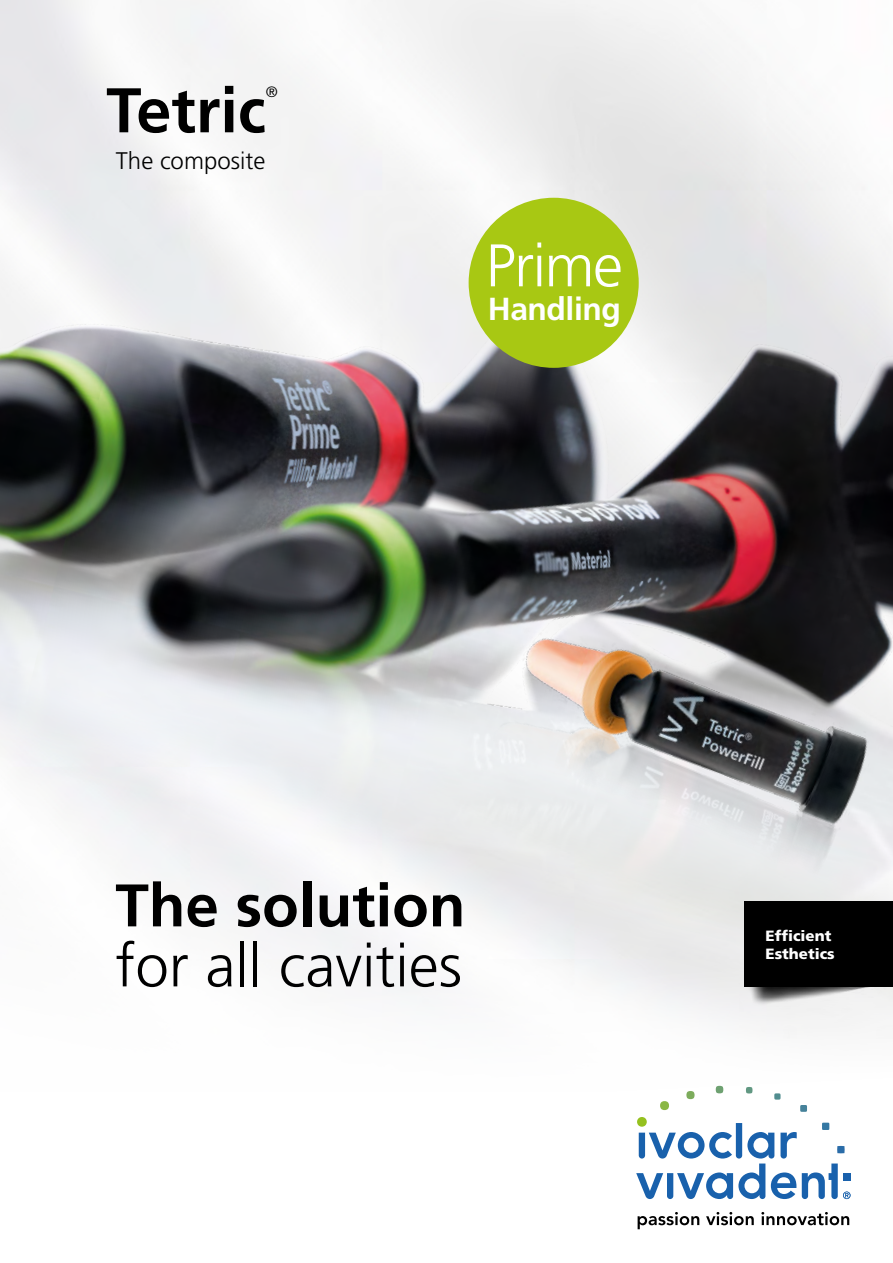
<style>
.page{position:relative;width:893px;height:1263px;background:#fff}
.page>*{position:absolute;margin:0;border:0;box-sizing:border-box;transform-origin:0 0}
.t1{font:700 63px "Frutiger";color:#000}
.t2{font:300 60px "Frutiger";color:#000}
.t3{font:700 60px "Frutiger";color:#000}
.t4{font:300 60px "Frutiger";letter-spacing:-.025em;color:#fff}
.t5{font:700 31.8px "Frutiger";letter-spacing:-.015em;color:#fff}
.t6{font:300 24px "Frutiger";color:#000}
.t7{font:300 15px "Frutiger";color:#000}
.t8{font:900 14.85px/18px "Frutiger";color:#fff}
</style>
<div class="page">
<img style="left:0;top:0;width:893px;height:950px">
<img style="left:404px;top:577px;width:489px;height:373px">
<svg style="left:636px;top:1086px;width:214px;height:113px"></svg>
<svg style="left:638px;top:1212px;width:61px;height:17px"></svg>
<svg style="left:706px;top:1212px;width:48px;height:13px"></svg>
<svg style="left:761px;top:1212px;width:88px;height:13px"></svg>
<div style="left:744px;top:901px;width:149px;height:85px;background:#000"></div>
<img style="left:739px;top:955px;width:154px;height:80px">
<div style="left:469px;top:198px;width:170px;height:170px;background:#a8c813;border-radius:50%"></div>
<h1 class="t1" style="left:106px;top:73px;width:161px">Tetric</h1>
<p class="t7" style="left:266px;top:83px;width:13px">®</p>
<h3 class="t6" style="left:116px;top:147px;width:151px">The composite</h3>
<h2 class="t4" style="left:486px;top:232px;width:139px">Prime</h2>
<h3 class="t5" style="left:488px;top:290px;width:135px">Handling</h3>
<h2 class="t3" style="left:115px;top:870px;width:352px">The solution</h2>
<h2 class="t2" style="left:115px;top:932px;width:348px">for all cavities</h2>
<p class="t8" style="left:766px;top:927px;width:71px">Efficient<br>Esthetics</p>
</div>
